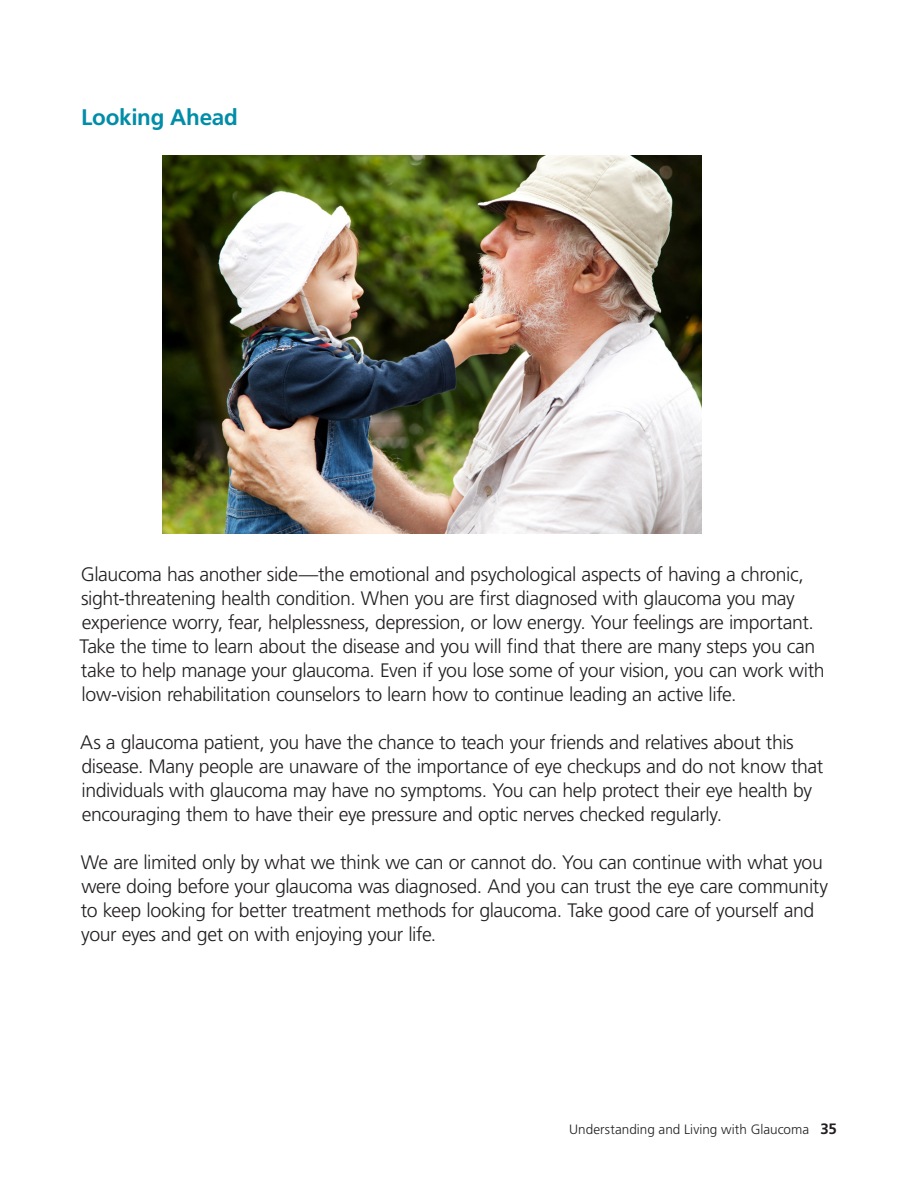
<style>
.page{position:relative;width:918px;height:1188px;background:#fff}
.page>*{position:absolute;margin:0;border:0;box-sizing:border-box;transform-origin:0 0}
.t1{font:700 22.5px "Frutiger LT Pro";letter-spacing:-.015em;color:#008da8}
.t2{font:300 19.5px/24px "Frutiger LT Pro";letter-spacing:-.02em;color:#231f20}
.t3{font:300 13.5px "Frutiger LT Pro";color:#231f20}
.s1{font-weight:700;font-size:15px}
</style>
<div class="page">
<img style="left:162px;top:156px;width:540px;height:378px">
<p class="t1" style="left:81px;top:104px;width:158px">Looking Ahead</p>
<p class="t2" style="left:79px;top:562px;width:747px">Glaucoma has another side—the emotional and psychological aspects of having a chronic, sight-threatening health condition. When you are first diagnosed with glaucoma you may experience worry, fear, helplessness, depression, or low energy. Your feelings are important.<br>Take the time to learn about the disease and you will find that there are many steps you can take to help manage your glaucoma. Even if you lose some of your vision, you can work with low-vision rehabilitation counselors to learn how to continue leading an active life.</p>
<p class="t2" style="left:80px;top:730px;width:745px">As a glaucoma patient, you have the chance to teach your friends and relatives about this disease. Many people are unaware of the importance of eye checkups and do not know that individuals with glaucoma may have no symptoms. You can help protect their eye health by encouraging them to have their eye pressure and optic nerves checked regularly.</p>
<p class="t2" style="left:81px;top:850px;width:749px">We are limited only by what we think we can or cannot do. You can continue with what you were doing before your glaucoma was diagnosed. And you can trust the eye care community to keep looking for better treatment methods for glaucoma. Take good care of yourself and your eyes and get on with enjoying your life.</p>
<p class="t3" style="left:569px;top:1121px;width:269px">Understanding and Living with Glaucoma <span class="s1">35</span></p>
</div>
